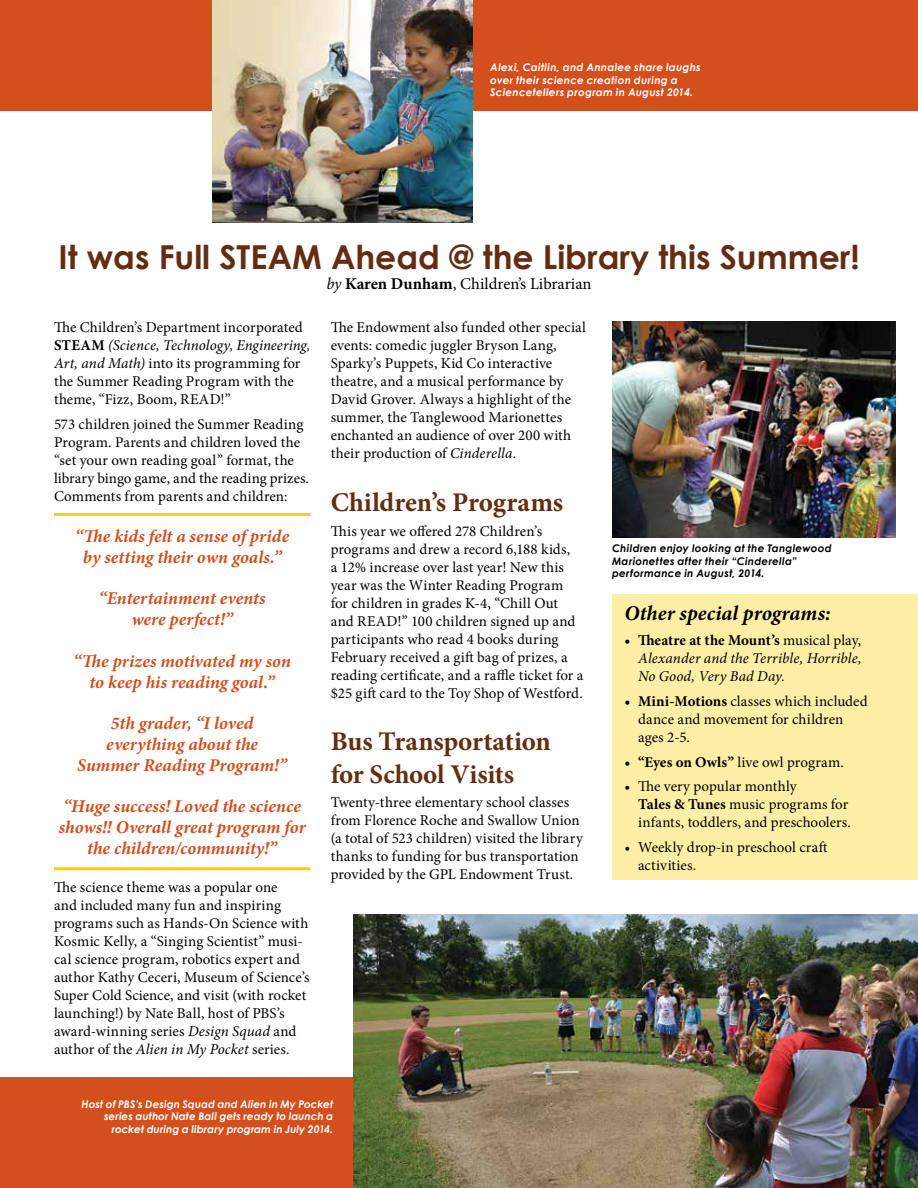
<style>
.page{position:relative;width:918px;height:1188px;background:#fff}
.page>*{position:absolute;margin:0;border:0;box-sizing:border-box;transform-origin:0 0}
.t1{font:700 33px "Century Gothic";color:#642d11}
.t2{font:700 27px/32.4px "Minion Pro";letter-spacing:-.005em;color:#642d11}
.t3{font:italic 700 21px "Minion Pro";letter-spacing:.005em;color:#000}
.t4{font:italic 700 18px/21px "Minion Pro";color:#d34f1d;text-align:center}
.t5{font:16.5px "Minion Pro";color:#000}
.t6{font:15px/18px "Minion Pro";letter-spacing:.005em;color:#000}
.t7{font:italic 15px/18px "Minion Pro";letter-spacing:.005em;color:#000;text-align:justify}
.t8{font:italic 700 10.5px/12.6px "Century Gothic";letter-spacing:.015em;color:#fff}
.t9{font:italic 700 10.5px/12.6px "Century Gothic";letter-spacing:.025em;color:#000}
.s1{font-style:italic}
.s2{font-weight:700}
.s3{font-weight:700;font-style:normal}
.s4{font-style:normal}
</style>
<div class="page">
<div style="left:0;top:0;width:918px;height:110px;background:#d34f1d"></div>
<div style="left:0;top:1078px;width:918px;height:110px;background:#d34f1d"></div>
<div style="left:612px;top:594px;width:306px;height:285px;background:#ffeea6"></div>
<hr style="left:54px;top:513px;width:256px;height:3px;background:#ffcf01">
<hr style="left:54px;top:867px;width:256px;height:3px;background:#ffcf01">
<img style="left:213px;top:0;width:260px;height:222px">
<img style="left:354px;top:914px;width:564px;height:274px">
<img style="left:612px;top:321px;width:283px;height:216px">
<p class="t8" style="left:490px;top:61px;width:212px">Alexi, Caitlin, and Annalee share laughs over their science creation during a<br>Sciencetellers program in August 2014.</p>
<h1 class="t1" style="left:58px;top:236px;width:803px">It was Full STEAM Ahead @ the Library this Summer!</h1>
<p class="t5" style="left:326px;top:273px;width:267px"><span class="s1">by</span> <span class="s2">Karen Dunham</span>, Children’s Librarian</p>
<p class="t6" style="left:54px;top:318px;width:258px">The Children’s Department incorporated <span class="s2">STEAM</span> <span class="s1">(Science, Technology, Engineering, Art, and Math)</span> into its programming for the Summer Reading Program with the theme, “Fizz, Boom, READ!”</p>
<p class="t6" style="left:54px;top:415px;width:257px">573 children joined the Summer Reading Program. Parents and children loved the “set your own reading goal” format, the library bingo game, and the reading prizes.<br>Comments from parents and children:</p>
<p class="t4" style="left:75px;top:526px;width:215px">“The kids felt a sense of pride by setting their own goals.”</p>
<p class="t4" style="left:99px;top:588px;width:168px">“Entertainment events were perfect!”</p>
<p class="t4" style="left:74px;top:650px;width:219px">“The prizes motivated my son to keep his reading goal.”</p>
<p class="t4" style="left:77px;top:712px;width:211px">5th grader, “I loved everything about the<br>Summer Reading Program!”</p>
<p class="t4" style="left:59px;top:796px;width:249px">“Huge success! Loved the science shows!! Overall great program for the children/community!”</p>
<p class="t6" style="left:54px;top:879px;width:257px">The science theme was a popular one<br>and included many fun and inspiring programs such as Hands-On Science with Kosmic Kelly, a “Singing Scientist” musi&shy;cal science program, robotics expert and author Kathy Ceceri, Museum of Science’s Super Cold Science, and visit (with rocket launching!) by Nate Ball, host of PBS’s award-winning series <span class="s1">Design Squad</span> and author of the <span class="s1">Alien in My Pocket</span> series.</p>
<p class="t6" style="left:331px;top:318px;width:257px">The Endowment also funded other special events: comedic juggler Bryson Lang, Sparky’s Puppets, Kid Co interactive theatre, and a musical performance by David Grover. Always a highlight of the summer, the Tanglewood Marionettes enchanted an audience of over 200 with their production of <span class="s1">Cinderella</span>.</p>
<h2 class="t2" style="left:331px;top:486px;width:234px">Children’s Programs</h2>
<p class="t6" style="left:331px;top:522px;width:254px">This year we offered 278 Children’s programs and drew a record 6,188 kids,<br>a 12% increase over last year! New this year was the Winter Reading Program for children in grades K-4, “Chill Out and READ!” 100 children signed up and participants who read 4 books during February received a gift bag of prizes, a reading certificate, and a raffle ticket for a $25 gift card to the Toy Shop of Westford.</p>
<h2 class="t2" style="left:331px;top:725px;width:221px">Bus Transportation for School Visits</h2>
<p class="t6" style="left:331px;top:794px;width:254px">Twenty-three elementary school classes from Florence Roche and Swallow Union (a total of 523 children) visited the library thanks to funding for bus transportation provided by the GPL Endowment Trust.</p>
<p class="t8" style="left:82px;top:1097px;width:253px;text-align:right">Host of PBS’s Design Squad and Alien in My Pocket series author Nate Ball gets ready to launch a rocket during a library program in July 2014.</p>
<p class="t9" style="left:612px;top:542px;width:221px">Children enjoy looking at the Tanglewood<br>Marionettes after their “Cinderella” performance in August, 2014.</p>
<h3 class="t3" style="left:625px;top:599px;width:208px">Other special programs:</h3>
<p class="t7" style="left:638px;top:631px;width:225px;text-indent:-14px"><span class="s3">• Theatre at the Mount’s</span> <span class="s4">musical play, </span>Alexander and the Terrible, Horrible, No Good, Very Bad Day.</p>
<p class="t6" style="left:638px;top:692px;width:231px;text-indent:-14px"><span class="s2">• Mini-Motions</span> classes which included dance and movement for children ages 2-5.</p>
<p class="t6" style="left:625px;top:753px;width:221px"><span class="s2">• “Eyes on Owls”</span> live owl program.</p>
<p class="t6" style="left:638px;top:778px;width:214px;text-indent:-14px">• The very popular monthly<br><span class="s2">Tales &amp; Tunes</span> music programs for infants, toddlers, and preschoolers.</p>
<p class="t6" style="left:638px;top:838px;width:191px;text-indent:-14px">• Weekly drop-in preschool craft activities.</p>
</div>
